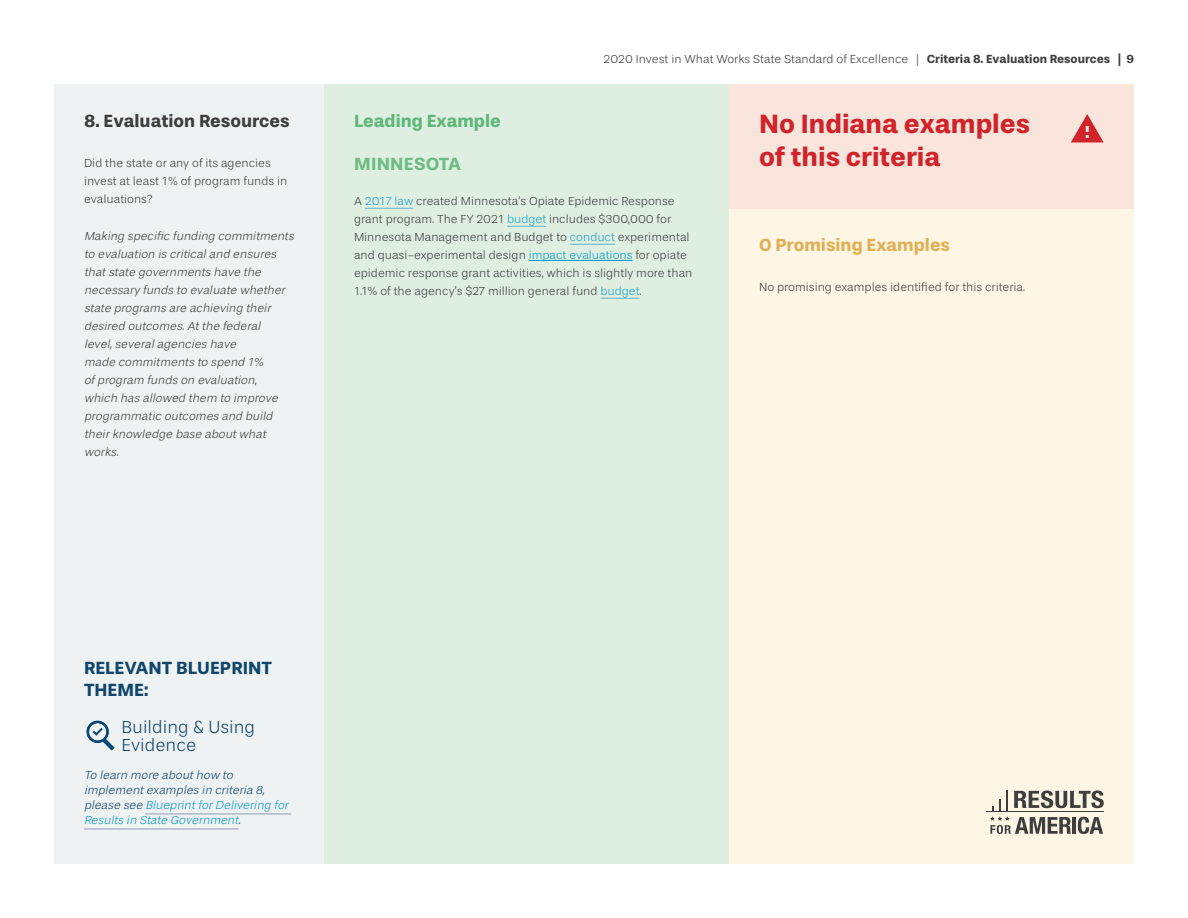
<style>
.page{position:relative;width:1188px;height:918px;background:#fff}
.page>*{position:absolute;margin:0;border:0;box-sizing:border-box;transform-origin:0 0}
.t1{font:700 27px/32.4px "Stevie Sans";color:#d1232a}
.t2{font:700 18px/21.6px "Stevie Sans";color:#0f466d}
.t3{font:300 18px/18px "Stevie Sans";color:#0f466d}
.t4{font:700 18px "Stevie Sans";color:#3e3e3f}
.t5{font:700 18px "Stevie Sans";color:#e1af52}
.t6{font:700 18px "Stevie Sans";color:#5db776}
.t7{font:700 18px "Stevie Sans";letter-spacing:.015em;color:#6dbc83}
.t8{font:300 12px/18px "Stevie Sans";color:#3e3e3f}
.t9{font:italic 300 12px/18px "Stevie Sans";color:#3e3e3f}
.t10{font:italic 300 12px/15px "Stevie Sans";color:#0f466d}
.s1{font-weight:700}
.s2{color:#20a2c9}
.s3{color:#0b9bc4}
</style>
<div class="page">
<div style="left:729px;top:84px;width:405px;height:780px;background:#fef6e5"></div>
<div style="left:54px;top:84px;width:270px;height:780px;background:#eff2f3"></div>
<div style="left:324px;top:84px;width:405px;height:780px;background:#deefe2"></div>
<div style="left:729px;top:84px;width:405px;height:124px;background:#f9e5dc"></div>
<svg style="left:1071px;top:114px;width:33px;height:28px"></svg>
<hr style="left:986px;top:812px;width:117px;height:1px;background:#3e3e3f">
<svg style="left:990px;top:790px;width:114px;height:44px"></svg>
<img style="left:86px;top:720px;width:29px;height:31px">
<hr style="left:145px;top:814px;width:146px;height:1px;background:#949cb2">
<hr style="left:84px;top:829px;width:154px;height:1px;background:#949cb2">
<hr style="left:365px;top:208px;width:48px;height:1px;background:#66b2d3">
<hr style="left:507px;top:226px;width:39px;height:1px;background:#66b2d3">
<hr style="left:570px;top:244px;width:45px;height:1px;background:#66b2d3">
<hr style="left:529px;top:260px;width:104px;height:1px;background:#0b9bc4">
<hr style="left:600px;top:298px;width:40px;height:1px;background:#66b2d3">
<h2 class="t4" style="left:84px;top:111px;width:207px">8. Evaluation Resources</h2>
<p class="t8" style="left:84px;top:154px;width:205px">Did the state or any of its agencies invest at least 1% of program funds in evaluations?</p>
<p class="t9" style="left:84px;top:227px;width:214px">Making specific funding commitments to evaluation is criticaland ensures thatstate governments have the necessary funds to evaluate whether state programs are achieving their desired outcomes.Atthe federal level,severalagencies have<br>made commitments to spend 1% ofprogram funds on evaluation, which has allowed them to improve programmatic outcomes and build theirknowledge base aboutwhat works.</p>
<h2 class="t6" style="left:354px;top:111px;width:148px">Leading Example</h2>
<h2 class="t7" style="left:354px;top:155px;width:109px">MINNESOTA</h2>
<p class="t8" style="left:603px;top:50px;width:532px">2020 Invest in What Works State Standard of Excellence | <span class="s1">Criteria 8. Evaluation Resources | 9</span></p>
<h1 class="t1" style="left:759px;top:109px;width:273px">No Indiana examples of this criteria</h1>
<p class="t8" style="left:354px;top:193px;width:340px">A <span class="s2">2017 law</span> created Minnesota’s Opiate Epidemic Response grant program. The FY 2021 <span class="s2">budget</span> includes $300,000 for Minnesota Management and Budget to <span class="s2">conduct</span> experimental and quasi-experimental design <span class="s3">impact evaluations</span> for opiate epidemic response grant activities, which is slightly more than 1.1% of the agency’s $27 million general fund <span class="s2">budget</span>.</p>
<h2 class="t5" style="left:759px;top:236px;width:193px">0 Promising Examples</h2>
<p class="t8" style="left:759px;top:278px;width:268px">No promising examples identified for this criteria.</p>
<h2 class="t2" style="left:84px;top:658px;width:190px">RELEVANT BLUEPRINT<br>THEME:</h2>
<h2 class="t3" style="left:122px;top:719px;width:135px">Building &amp; Using<br>Evidence</h2>
<p class="t10" style="left:84px;top:768px;width:208px">To learn more abouthow to implementexamples in criteria 8, please see <span class="s3">BlueprintforDelivering for<br>Results in State Government</span>.</p>
</div>
